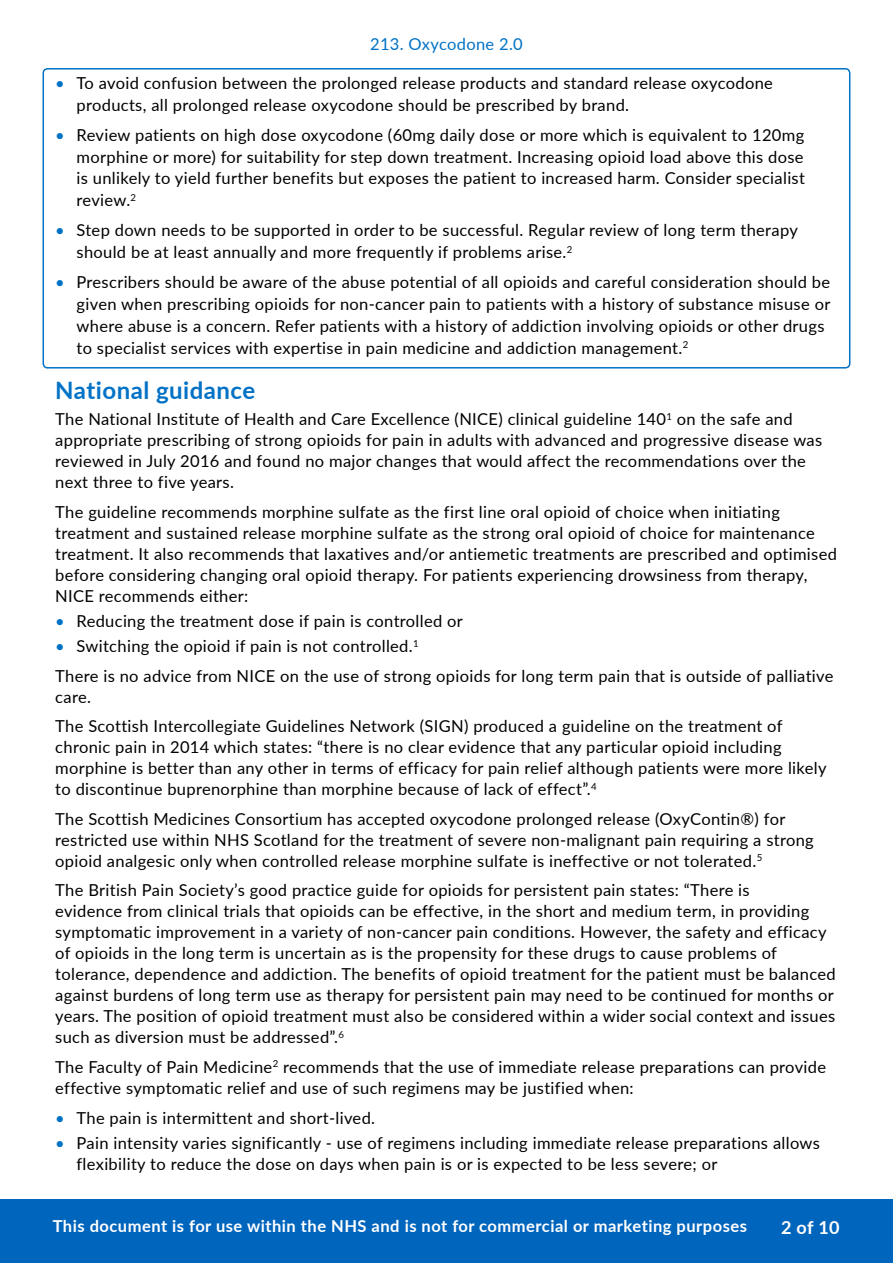
<style>
.page{position:relative;width:893px;height:1263px;background:#fff}
.page>*{position:absolute;margin:0;border:0;box-sizing:border-box;transform-origin:0 0}
.PrescQIPP_Header_1{font:700 24px "Lato";letter-spacing:.02em;color:#0072c6}
.t1{font:700 18px "Lato";color:#fff}
.PrescQIPP_Body{font:16.5px/21px "Lato";letter-spacing:.02em;color:#000}
.t2{font:700 16.5px "Lato";letter-spacing:.03em;color:#fff}
.t3{font:16.5px "Lato";letter-spacing:.02em;color:#0072c6}
.s1{color:#0072c6}
</style>
<div class="page">
<div style="left:0;top:1199px;width:893px;height:64px;background:#0065bd"></div>
<div style="left:43px;top:68px;width:807px;height:301px;border:2px solid #0072c6;border-radius:4px"></div>
<p class="t3" style="left:370px;top:32px;width:154px">213. Oxycodone 2.0</p>
<p class="PrescQIPP_Body" style="left:77px;top:71px;width:698px;line-height:21.8px;text-indent:-21px"><span class="s1">•</span> To avoid confusion between the prolonged release products and standard release oxycodone products, all prolonged release oxycodone should be prescribed by brand.</p>
<p class="PrescQIPP_Body" style="left:77px;top:123px;width:730px;line-height:21.8px;text-align:justify;text-indent:-21px"><span class="s1">•</span> Review patients on high dose oxycodone (60mg daily dose or more which is equivalent to 120mg morphine or more) for suitability for step down treatment. Increasing opioid load above this dose is unlikely to yield further benefits but exposes the patient to increased harm. Consider specialist review.<sup>2</sup></p>
<p class="PrescQIPP_Body" style="left:77px;top:219px;width:723px;line-height:21.8px;text-indent:-21px"><span class="s1">•</span> Step down needs to be supported in order to be successful. Regular review of long term therapy should be at least annually and more frequently if problems arise.<sup>2</sup></p>
<p class="PrescQIPP_Body" style="left:77px;top:271px;width:755px;line-height:21.8px;text-indent:-21px"><span class="s1">•</span> Prescribers should be aware of the abuse potential of all opioids and careful consideration should be given when prescribing opioids for non-cancer pain to patients with a history of substance misuse or where abuse is a concern. Refer patients with a history of addiction involving opioids or other drugs to specialist services with expertise in pain medicine and addiction management.<sup>2</sup></p>
<h2 class="PrescQIPP_Header_1" style="left:55px;top:373px;width:201px">National guidance</h2>
<p class="PrescQIPP_Body" style="left:55px;top:408px;width:768px">The National Institute of Health and Care Excellence (NICE) clinical guideline 140<sup>1</sup> on the safe and appropriate prescribing of strong opioids for pain in adults with advanced and progressive disease was reviewed in July 2016 and found no major changes that would affect the recommendations over the next three to five years.</p>
<p class="PrescQIPP_Body" style="left:55px;top:501px;width:783px">The guideline recommends morphine sulfate as the first line oral opioid of choice when initiating treatment and sustained release morphine sulfate as the strong oral opioid of choice for maintenance treatment. It also recommends that laxatives and/or antiemetic treatments are prescribed and optimised before considering changing oral opioid therapy. For patients experiencing drowsiness from therapy, NICE recommends either:</p>
<p class="PrescQIPP_Body" style="left:55px;top:610px;width:409px"><span class="s1">•</span> Reducing the treatment dose if pain is controlled or</p>
<p class="PrescQIPP_Body" style="left:55px;top:635px;width:365px"><span class="s1">•</span> Switching the opioid if pain is not controlled.<sup>1</sup></p>
<p class="PrescQIPP_Body" style="left:55px;top:665px;width:780px">There is no advice from NICE on the use of strong opioids for long term pain that is outside of palliative care.</p>
<p class="PrescQIPP_Body" style="left:55px;top:715px;width:773px">The Scottish Intercollegiate Guidelines Network (SIGN) produced a guideline on the treatment of chronic pain in 2014 which states: “there is no clear evidence that any particular opioid including morphine is better than any other in terms of efficacy for pain relief although patients were more likely to discontinue buprenorphine than morphine because of lack of effect”.<sup>4</sup></p>
<p class="PrescQIPP_Body" style="left:55px;top:808px;width:760px">The Scottish Medicines Consortium has accepted oxycodone prolonged release (OxyContin®) for restricted use within NHS Scotland for the treatment of severe non-malignant pain requiring a strong opioid analgesic only when controlled release morphine sulfate is ineffective or not tolerated.<sup>5</sup></p>
<p class="PrescQIPP_Body" style="left:55px;top:879px;width:782px">The British Pain Society’s good practice guide for opioids for persistent pain states: “There is<br>evidence from clinical trials that opioids can be effective, in the short and medium term, in providing symptomatic improvement in a variety of non-cancer pain conditions. However, the safety and efficacy of opioids in the long term is uncertain as is the propensity for these drugs to cause problems of tolerance, dependence and addiction. The benefits of opioid treatment for the patient must be balanced against burdens of long term use as therapy for persistent pain may need to be continued for months or years. The position of opioid treatment must also be considered within a wider social context and issues such as diversion must be addressed”.<sup>6</sup></p>
<p class="PrescQIPP_Body" style="left:55px;top:1056px;width:772px">The Faculty of Pain Medicine<sup>2</sup> recommends that the use of immediate release preparations can provide effective symptomatic relief and use of such regimens may be justified when:</p>
<p class="PrescQIPP_Body" style="left:55px;top:1106px;width:321px"><span class="s1">•</span> The pain is intermittent and short-lived.</p>
<p class="PrescQIPP_Body" style="left:77px;top:1131px;width:745px;text-indent:-21px"><span class="s1">•</span> Pain intensity varies significantly - use of regimens including immediate release preparations allows flexibility to reduce the dose on days when pain is or is expected to be less severe; or</p>
<p class="t2" style="left:53px;top:1214px;width:696px">This document is for use within the NHS and is not for commercial or marketing purposes</p>
<p class="t1" style="left:781px;top:1214px;width:60px">2 of 10</p>
</div>
